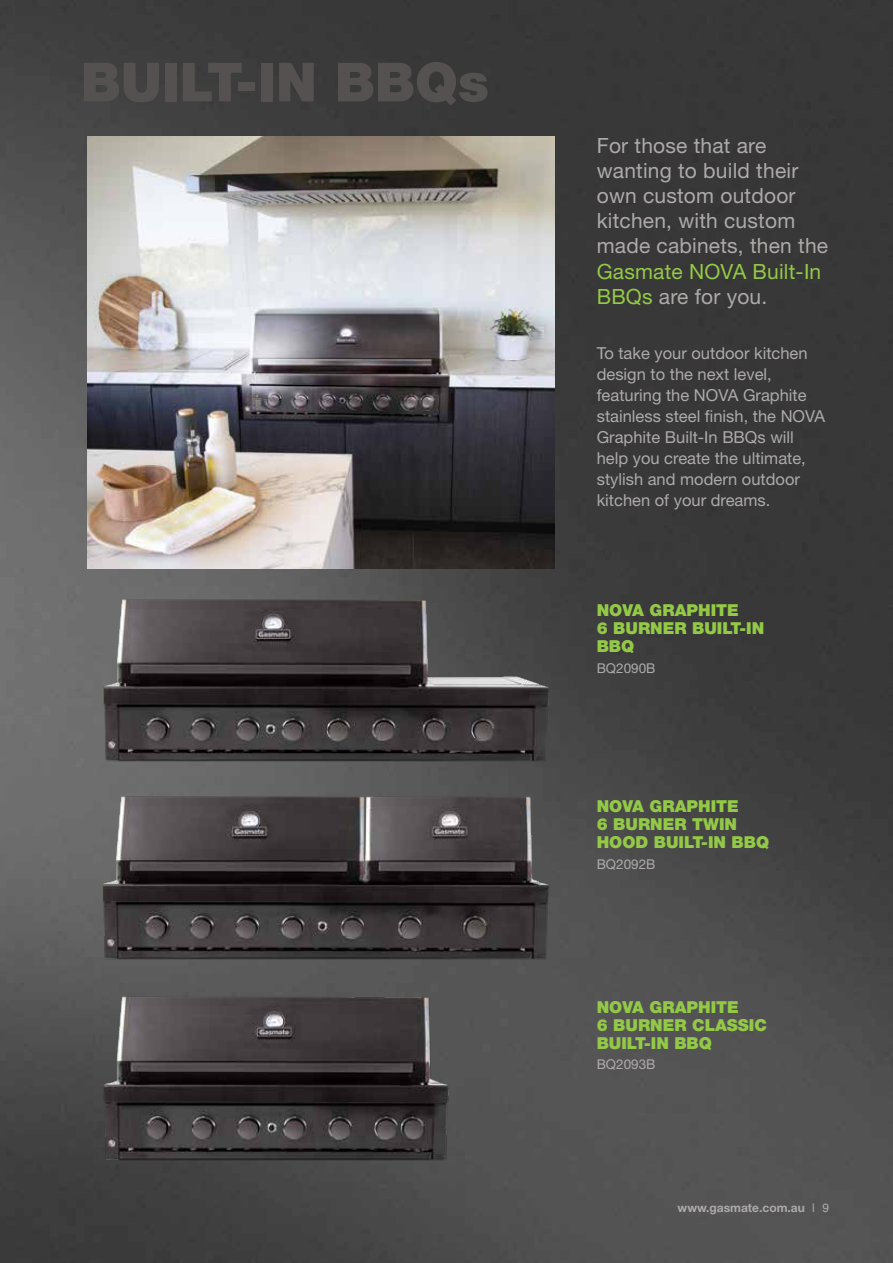
<style>
.page{position:relative;width:893px;height:1263px;background:#fff}
.page>*{position:absolute;margin:0;border:0;box-sizing:border-box;transform-origin:0 0}
.t1{font:900 54px "Helvetica Neue";color:#555151}
.t2{font:21px/25.2px "Helvetica Neue";letter-spacing:.01em;color:#aeaaaa}
.t3{font:21px/25.2px "Helvetica Neue";letter-spacing:.01em;color:#94c947}
.t4{font:16.5px/21px "Helvetica Neue";color:#aeaaaa}
.t5{font:900 16.5px/18px "Helvetica Neue";color:#94c947}
.t6{font:13.5px "Helvetica Neue";color:#aeaaaa}
.t7{font:700 12px "Helvetica Neue";color:#aeaaaa}
.s1{color:#aeaaaa}
.s2{font-family:"Helvetica";font-weight:400}
</style>
<div class="page">
<img style="left:0;top:0;width:893px;height:1263px">
<img style="left:87px;top:136px;width:468px;height:433px">
<img style="left:89px;top:583px;width:476px;height:198px">
<img style="left:87px;top:781px;width:477px;height:198px">
<img style="left:89px;top:981px;width:376px;height:199px">
<h1 class="t1" style="left:81px;top:50px;width:410px">BUILT-IN BBQs</h1>
<p class="t2" style="left:597px;top:132px;width:233px">For those that are wanting to build their own custom outdoor kitchen, with custom made cabinets, then the</p>
<p class="t3" style="left:597px;top:258px;width:226px">Gasmate NOVA Built-In<br>BBQs <span class="s1">are for you.</span></p>
<p class="t4" style="left:597px;top:342px;width:230px">To take your outdoor kitchen design to the next level, featuring the NOVA Graphite stainless steel finish, the NOVA<br>Graphite Built-In BBQs will help you create the ultimate, stylish and modern outdoor kitchen of your dreams.</p>
<p class="t5" style="left:597px;top:601px;width:169px">NOVA GRAPHITE<br>6 BURNER BUILT-IN<br>BBQ</p>
<p class="t6" style="left:597px;top:660px;width:60px">BQ2090B</p>
<p class="t5" style="left:597px;top:797px;width:174px">NOVA GRAPHITE<br>6 BURNER TWIN<br>HOOD BUILT-IN BBQ</p>
<p class="t6" style="left:597px;top:856px;width:60px">BQ2092B</p>
<p class="t5" style="left:597px;top:998px;width:172px">NOVA GRAPHITE<br>6 BURNER CLASSIC<br>BUILT-IN BBQ</p>
<p class="t6" style="left:597px;top:1056px;width:60px">BQ2093B</p>
<p class="t7" style="left:678px;top:1200px;width:153px">www.gasmate.com.au <span class="s2">| 9</span></p>
</div>
